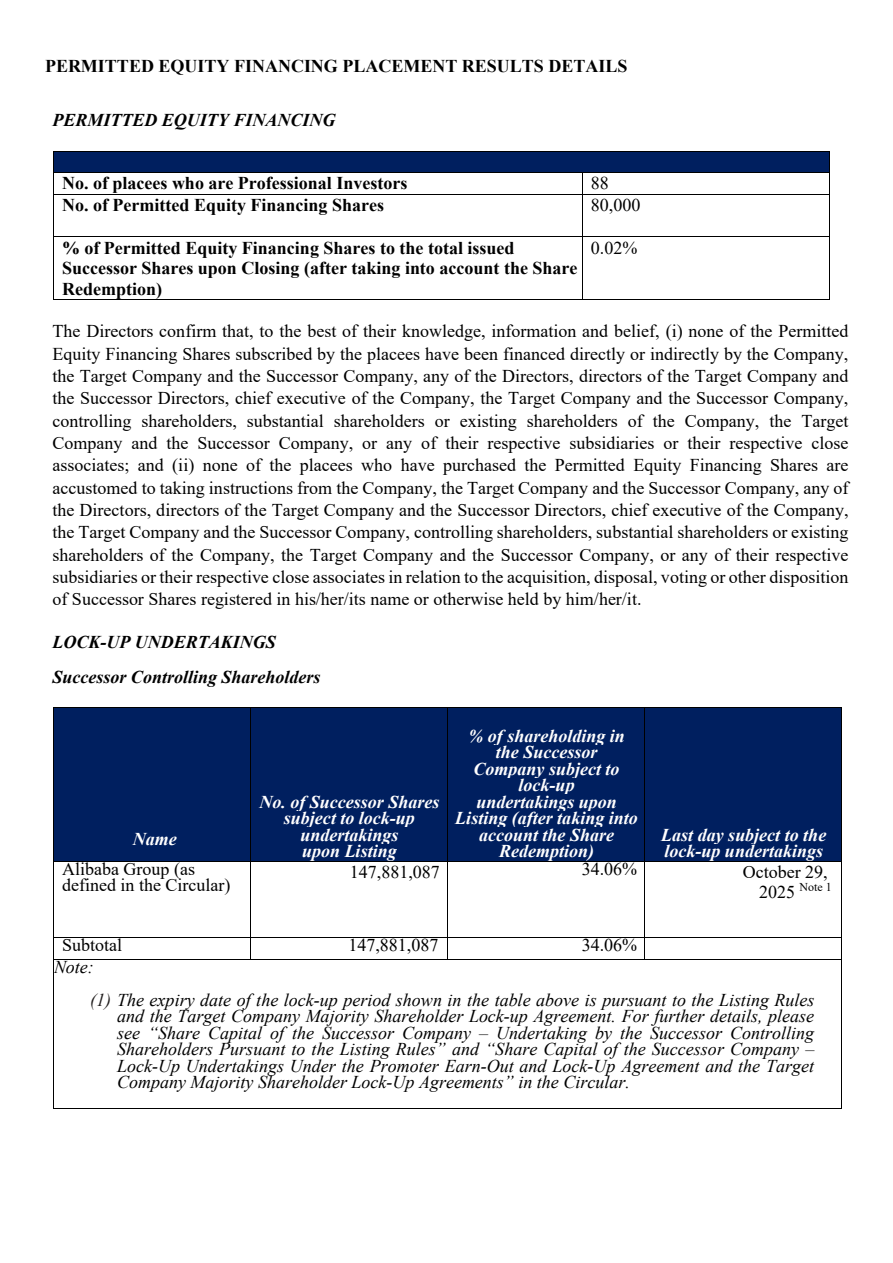
<style>
.page{position:relative;width:893px;height:1263px;background:#fff}
.page>*{position:absolute;margin:0;border:0;box-sizing:border-box;transform-origin:0 0}
.t1{font:18px/22.4px "Times New Roman";color:#000;text-align:justify}
.t2{font:italic 18px/16.5px "Times New Roman";color:#000}
.t3{font:700 18px/20.7px "Times New Roman";color:#000}
.t4{font:italic 700 18px/16.5px "Times New Roman";color:#fff;text-align:center}
.t5{font:italic 700 18px/34.3px "Times New Roman";color:#000}
.t6{font:12px "Times New Roman";color:#000}
.s1{font-size:18px}
.s2{color:#221f1f}
</style>
<div class="page">
<div style="left:54px;top:152px;width:775px;height:21px;background:#001f5f"></div>
<hr style="left:53px;top:151px;width:777px;height:1px;background:#000">
<hr style="left:53px;top:173px;width:530px;height:1px;background:#000">
<hr style="left:583px;top:173px;width:246px;height:1px;background:#000">
<svg style="left:53px;top:152px;width:1px;height:42px"></svg>
<svg style="left:582px;top:174px;width:1px;height:20px"></svg>
<hr style="left:53px;top:194px;width:530px;height:1px;background:#000">
<hr style="left:583px;top:194px;width:246px;height:1px;background:#000">
<svg style="left:829px;top:152px;width:1px;height:43px"></svg>
<hr style="left:53px;top:195px;width:1px;height:41px;background:#000">
<hr style="left:582px;top:195px;width:1px;height:41px;background:#000">
<hr style="left:829px;top:195px;width:1px;height:41px;background:#000">
<hr style="left:53px;top:236px;width:530px;height:1px;background:#000">
<hr style="left:583px;top:236px;width:246px;height:1px;background:#000">
<hr style="left:53px;top:237px;width:1px;height:63px;background:#000">
<hr style="left:53px;top:299px;width:529px;height:1px;background:#000">
<hr style="left:582px;top:237px;width:1px;height:63px;background:#000">
<hr style="left:583px;top:299px;width:246px;height:1px;background:#000">
<hr style="left:829px;top:237px;width:1px;height:63px;background:#000">
<div style="left:54px;top:708px;width:196px;height:153px;background:#001f5f"></div>
<div style="left:251px;top:708px;width:196px;height:153px;background:#001f5f"></div>
<div style="left:448px;top:708px;width:196px;height:37px;background:#001f5f"></div>
<div style="left:448px;top:745px;width:196px;height:17px;background:#001f5f"></div>
<div style="left:448px;top:762px;width:196px;height:16px;background:#001f5f"></div>
<div style="left:448px;top:778px;width:196px;height:17px;background:#001f5f"></div>
<div style="left:448px;top:795px;width:196px;height:16px;background:#001f5f"></div>
<div style="left:448px;top:811px;width:196px;height:17px;background:#001f5f"></div>
<div style="left:448px;top:828px;width:196px;height:16px;background:#001f5f"></div>
<div style="left:448px;top:844px;width:196px;height:17px;background:#001f5f"></div>
<div style="left:645px;top:708px;width:196px;height:153px;background:#001f5f"></div>
<hr style="left:53px;top:707px;width:789px;height:1px;background:#000">
<hr style="left:53px;top:708px;width:1px;height:153px;background:#000">
<hr style="left:250px;top:708px;width:1px;height:153px;background:#000">
<hr style="left:447px;top:708px;width:1px;height:153px;background:#000">
<hr style="left:644px;top:708px;width:1px;height:153px;background:#000">
<hr style="left:841px;top:708px;width:1px;height:153px;background:#000">
<hr style="left:53px;top:861px;width:789px;height:1px;background:#000">
<hr style="left:53px;top:861px;width:1px;height:76px;background:#000">
<hr style="left:250px;top:861px;width:1px;height:76px;background:#000">
<hr style="left:447px;top:861px;width:1px;height:76px;background:#000">
<hr style="left:644px;top:861px;width:1px;height:76px;background:#000">
<hr style="left:841px;top:861px;width:1px;height:76px;background:#000">
<hr style="left:53px;top:937px;width:789px;height:1px;background:#000">
<svg style="left:53px;top:938px;width:1px;height:21px"></svg>
<svg style="left:250px;top:938px;width:1px;height:21px"></svg>
<svg style="left:447px;top:938px;width:1px;height:21px"></svg>
<svg style="left:644px;top:938px;width:1px;height:21px"></svg>
<svg style="left:841px;top:938px;width:1px;height:21px"></svg>
<hr style="left:53px;top:959px;width:789px;height:1px;background:#000">
<hr style="left:53px;top:960px;width:1px;height:149px;background:#000">
<hr style="left:53px;top:1108px;width:788px;height:1px;background:#000">
<hr style="left:841px;top:960px;width:1px;height:149px;background:#000">
<p class="t3" style="left:45px;top:56px;width:584px">PERMITTED EQUITY FINANCING PLACEMENT RESULTS DETAILS</p>
<p class="t5" style="left:52px;top:102px;width:284px">PERMITTED EQUITY FINANCING</p>
<p class="t3" style="left:62px;top:172px;width:347px">No. of placees who are Professional Investors</p>
<p class="t1" style="left:591px;top:171px;width:19px">88</p>
<p class="t3" style="left:62px;top:195px;width:324px">No. of Permitted Equity Financing Shares</p>
<p class="t1" style="left:591px;top:194px;width:51px">80,000</p>
<p class="t3" style="left:62px;top:237px;width:517px">% of Permitted Equity Financing Shares to the total issued<br>Successor Shares upon Closing (after taking into account the Share<br>Redemption)</p>
<p class="t1" style="left:591px;top:236px;width:48px">0.02%</p>
<p class="t1" style="left:52px;top:320px;width:797px">The Directors confirm that, to the best of their knowledge, information and belief, (i) none of the Permitted Equity Financing Shares subscribed by the placees have been financed directly or indirectly by the Company, the Target Company and the Successor Company, any of the Directors, directors of the Target Company and the Successor Directors, chief executive of the Company, the Target Company and the Successor Company, controlling shareholders, substantial shareholders or existing shareholders of the Company, the Target Company and the Successor Company, or any of their respective subsidiaries or their respective close associates; and (ii) none of the placees who have purchased the Permitted Equity Financing Shares are accustomed to taking instructions from the Company, the Target Company and the Successor Company, any of the Directors, directors of the Target Company and the Successor Directors, chief executive of the Company, the Target Company and the Successor Company, controlling shareholders, substantial shareholders or existing shareholders of the Company, the Target Company and the Successor Company, or any of their respective subsidiaries or their respective close associates in relation to the acquisition, disposal, voting or other disposition of Successor Shares registered in his/her/its name or otherwise held by him/her/it.</p>
<p class="t5" style="left:52px;top:625px;width:270px">LOCK-UP UNDERTAKINGS<br>Successor Controlling Shareholders</p>
<p class="t4" style="left:455px;top:728px;width:184px">% of shareholding in the Successor<br>Company subject to lock-up<br>undertakings upon<br>Listing (after taking into account the Share<br>Redemption)</p>
<p class="t4" style="left:259px;top:794px;width:182px">No. of Successor Shares subject to lock-up undertakings<br>upon Listing</p>
<p class="t4" style="left:661px;top:827px;width:167px;text-align:left">Last day subject to the lock-up undertakings</p>
<p class="t4" style="left:133px;top:831px;width:46px">Name</p>
<p class="t1" style="left:62px;top:860px;width:170px;line-height:16.5px">Alibaba Group (as defined in the Circular)</p>
<p class="t1" style="left:350px;top:861px;width:91px">147,881,087</p>
<p class="t1" style="left:582px;top:857px;width:57px">34.06%</p>
<p class="t1" style="left:743px;top:861px;width:86px">October 29,</p>
<p class="t6" style="left:759px;top:881px;width:74px"><span class="s1">2025</span> Note 1</p>
<p class="t1" style="left:62px;top:934px;width:62px">Subtotal</p>
<p class="t1" style="left:348px;top:934px;width:92px">147,881,087</p>
<p class="t1" style="left:582px;top:934px;width:57px">34.06%</p>
<p class="t2" style="left:90px;top:950px;width:726px;line-height:33px;text-indent:-36px">Note:<br><span class="s2">(1)</span> The expiry date of the lock-up period shown in the table above is pursuant to the Listing Rules</p>
<p class="t2" style="left:117px;top:1008px;width:699px;text-align:justify">and the Target Company Majority Shareholder Lock-up Agreement. For further details, please see “Share Capital of the Successor Company – Undertaking by the Successor Controlling Shareholders Pursuant to the Listing Rules” and “Share Capital of the Successor Company – Lock-Up Undertakings Under the Promoter Earn-Out and Lock-Up Agreement and the Target Company Majority Shareholder Lock-Up Agreements” in the Circular.</p>
</div>
